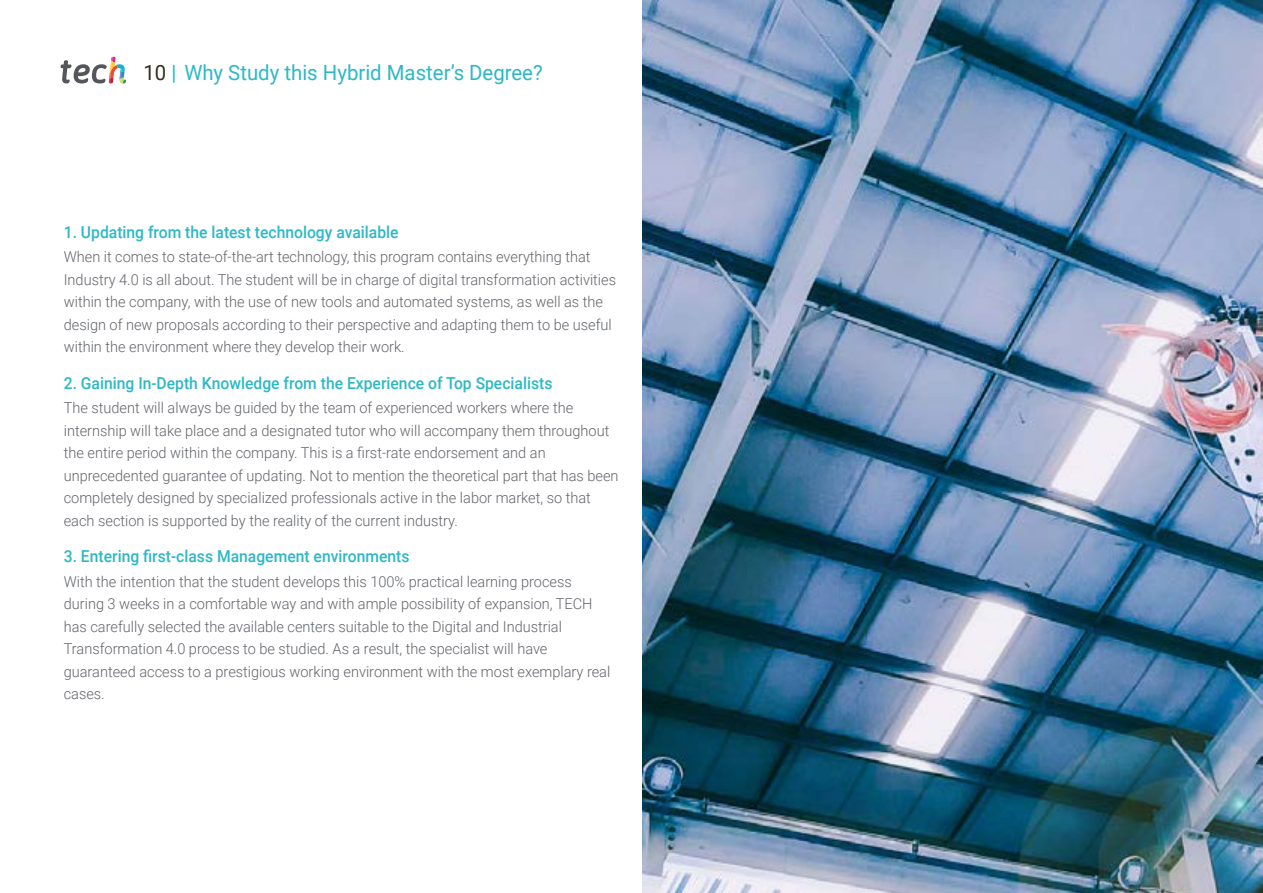
<style>
.page{position:relative;width:1263px;height:893px;background:#fff}
.page>*{position:absolute;margin:0;border:0;box-sizing:border-box;transform-origin:0 0}
.t1{font:21px "Roboto";color:#2db8c5}
.t2{font:500 16.5px "Roboto";color:#2db8c5;scale:.95 1}
.t3{font:300 15px/22.5px "Roboto";color:#61646a}
.s1{color:#312e20}
.s2{color:#11bec6}
</style>
<div class="page">
<img style="left:642px;top:0;width:621px;height:893px">
<svg style="left:61px;top:57px;width:65px;height:27px"></svg>
<h1 class="t1" style="left:144px;top:57px;width:401px"><span class="s1">10</span> <span class="s2">|</span> Why Study this Hybrid Master’s Degree?</h1>
<p class="t2" style="left:64px;top:220px;width:354px">1. Updating from the latest technology available</p>
<p class="t3" style="left:64px;top:245px;width:554px">When it comes to state-of-the-art technology, this program contains everything that Industry 4.0 is all about. The student will be in charge of digital transformation activities within the company, with the use of new tools and automated systems, as well as the design of new proposals according to their perspective and adapting them to be useful within the environment where they develop their work.</p>
<p class="t2" style="left:64px;top:371px;width:516px">2. Gaining In-Depth Knowledge from the Experience of Top Specialists</p>
<p class="t3" style="left:64px;top:396px;width:556px">The student will always be guided by the team of experienced workers where the internship will take place and a designated tutor who will accompany them throughout the entire period within the company. This is a first-rate endorsement and an unprecedented guarantee of updating. Not to mention the theoretical part that has been completely designed by specialized professionals active in the labor market, so that each section is supported by the reality of the current industry.</p>
<p class="t2" style="left:64px;top:545px;width:365px">3. Entering first-class Management environments</p>
<p class="t3" style="left:64px;top:569px;width:548px">With the intention that the student develops this 100% practical learning process during 3 weeks in a comfortable way and with ample possibility of expansion, TECH has carefully selected the available centers suitable to the Digital and Industrial Transformation 4.0 process to be studied. As a result, the specialist will have guaranteed access to a prestigious working environment with the most exemplary real cases.</p>
</div>
